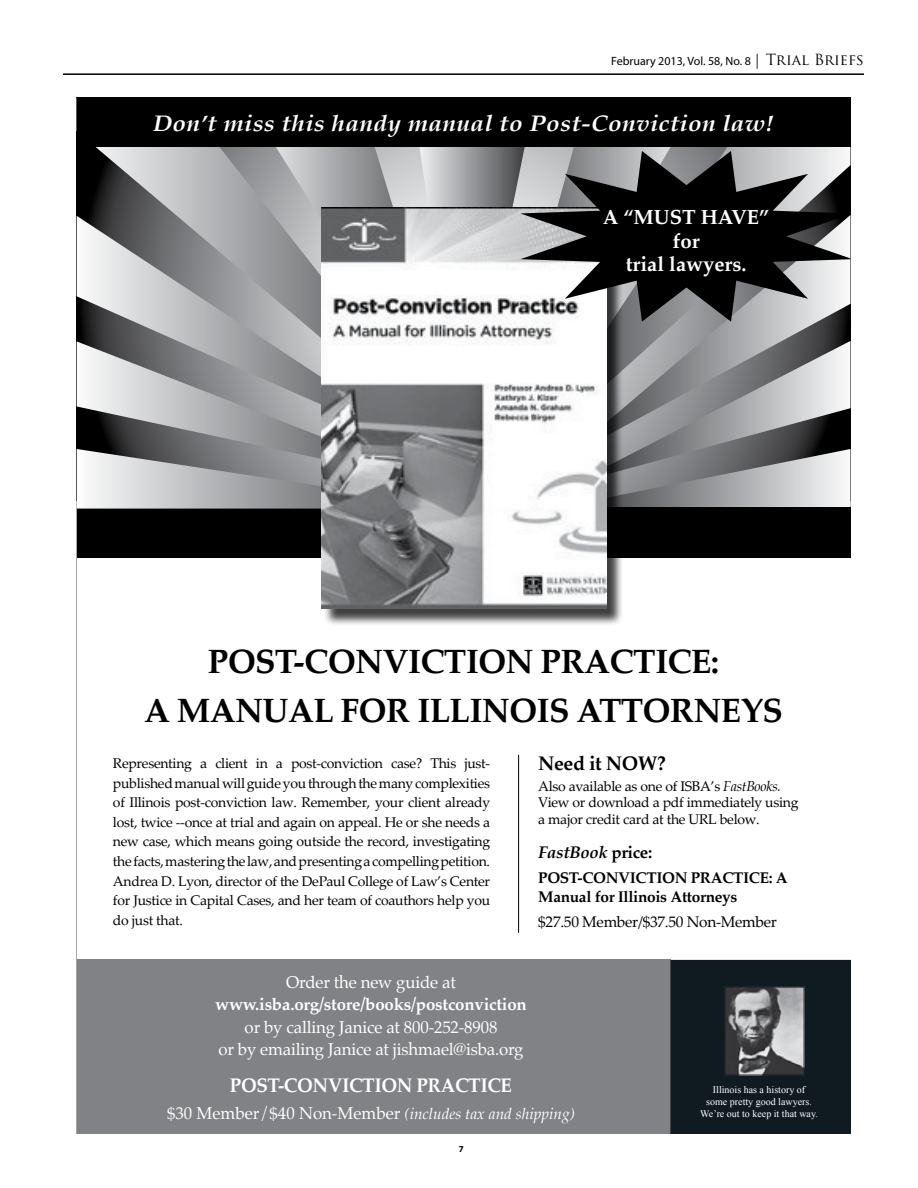
<style>
.page{position:relative;width:918px;height:1188px;background:#fff}
.page>*{position:absolute;margin:0;border:0;box-sizing:border-box;transform-origin:0 0}
.t1{font:700 33.6px/49.1px "Palatino";letter-spacing:-.02em;color:#000;text-align:center}
.t2{font:italic 700 22.5px "Palatino";letter-spacing:.01em;color:#fff;scale:1.1 1}
.t3{font:700 20.4px/23.7px "Palatino";color:#fff;text-align:center}
.t4{font:700 19.65px "Palatino";letter-spacing:-.02em;color:#fff;scale:.96 1}
.t5{font:700 19.65px "Palatino";letter-spacing:-.02em;color:#000}
.t6{font:16.8px/22.4px "Palatino";letter-spacing:-.01em;color:#fff;text-align:center}
.t7{font:700 16.8px "Palatino";letter-spacing:-.01em;color:#fff}
.t8{font:italic 700 16.8px "Palatino";letter-spacing:-.02em;color:#000}
.t9{font:700 15.45px/18.5px "Palatino";letter-spacing:-.02em;color:#000}
.t10{font:italic 15.45px "Palatino";color:#fff}
.t11{font:15.45px "Palatino Linotype";letter-spacing:-.02em;color:#000}
.t12{font:13.95px/19.6px "Palatino Linotype";letter-spacing:-.02em;color:#000;text-align:justify}
.t13{font:12px "Myriad Pro";color:#000}
.t14{font:10.05px/12px "Times New Roman";color:#fff;text-align:center}
.t15{font:700 9px "Myriad Pro";color:#000}
.s1{font-family:"Trajan Pro";font-size:15px}
.s2{font-family:"Palatino";font-style:italic}
.s3{font-style:normal}
.s4{font-style:normal;font-size:16.8px}
</style>
<div class="page">
<hr style="left:63px;top:73px;width:801px;height:2px;background:#000">
<div style="left:77px;top:508px;width:773px;height:50px;background:#000"></div>
<svg style="left:77px;top:147px;width:409px;height:362px;background:#9e9fa1"></svg>
<svg style="left:486px;top:147px;width:29px;height:60px;background:#6b6c6f"></svg>
<svg style="left:623px;top:322px;width:227px;height:19px;background:#88898c"></svg>
<svg style="left:623px;top:341px;width:227px;height:166px;background:#929496"></svg>
<div style="left:323px;top:209px;width:300px;height:417px;background:#000;opacity:.75"></div>
<img style="left:321px;top:207px;width:285px;height:401px">
<div style="left:77px;top:960px;width:593px;height:174px;background:#808285"></div>
<div style="left:670px;top:960px;width:180px;height:174px;background:#101b21"></div>
<img style="left:726px;top:988px;width:77px;height:86px">
<div style="left:724px;top:986px;width:81px;height:90px;border:1px solid #101b21"></div>
<hr style="left:518px;top:755px;width:1px;height:178px;background:#000">
<svg style="left:520px;top:151px;width:330px;height:171px;background:#5d5d5e"></svg>
<div style="left:77px;top:98px;width:773px;height:49px;background:#000"></div>
<p class="t13" style="left:611px;top:54px;width:254px">February 2013, Vol. 58, No. 8 <span class="s1">| Trial Briefs</span></p>
<h2 class="t2" style="left:153px;top:105px;width:566px">Don’t miss this handy manual to Post-Conviction law!</h2>
<h3 class="t3" style="left:603px;top:204px;width:168px">A “MUST HAVE” for<br>trial lawyers.</h3>
<h1 class="t1" style="left:144px;top:636px;width:641px">POST-CONVICTION PRACTICE:<br>A MANUAL FOR ILLINOIS ATTORNEYS</h1>
<p class="t12" style="left:113px;top:753px;width:379px">Representing a client in a post-conviction case? This just&shy;published manual will guide you through the many complexities of Illinois post-conviction law. Remember, your client already lost, twice --once at trial and again on appeal. He or she needs a new case, which means going outside the record, investigating the facts, mastering the law, and presenting a compelling petition.<br>Andrea D. Lyon, director of the DePaul College of Law’s Center for Justice in Capital Cases, and her team of coauthors help you do just that.</p>
<h3 class="t5" style="left:538px;top:746px;width:129px">Need it NOW?</h3>
<p class="t12" style="left:538px;top:777px;width:262px;line-height:16.8px;text-align:left">Also available as one of ISBA’s <span class="s2">FastBooks.<br></span>View or download a pdf immediately using a major credit card at the URL below.</p>
<p class="t8" style="left:538px;top:839px;width:116px">FastBook <span class="s3">price:</span></p>
<p class="t9" style="left:538px;top:868px;width:251px">POST-CONVICTION PRACTICE: A<br>Manual for Illinois Attorneys</p>
<p class="t11" style="left:538px;top:910px;width:240px">$27.50 Member/$37.50 Non-Member</p>
<p class="t6" style="left:286px;top:971px;width:171px">Order the new guide at</p>
<p class="t7" style="left:215px;top:990px;width:313px">www.isba.org/store/books/postconviction</p>
<p class="t6" style="left:218px;top:1016px;width:307px">or by calling Janice at 800-252-8908<br>or by emailing Janice at jishmael@isba.org</p>
<h3 class="t4" style="left:230px;top:1069px;width:295px">POST-CONVICTION PRACTICE</h3>
<p class="t10" style="left:167px;top:1101px;width:409px"><span class="s4">$30 Member/$40 Non-Member</span> (includes tax and shipping)</p>
<p class="t15" style="left:459px;top:1143px;width:6px">7</p>
<p class="t14" style="left:700px;top:1083px;width:119px">Illinois has a history of<br>some pretty good lawyers.<br>We’re out to keep it that way.</p>
</div>
